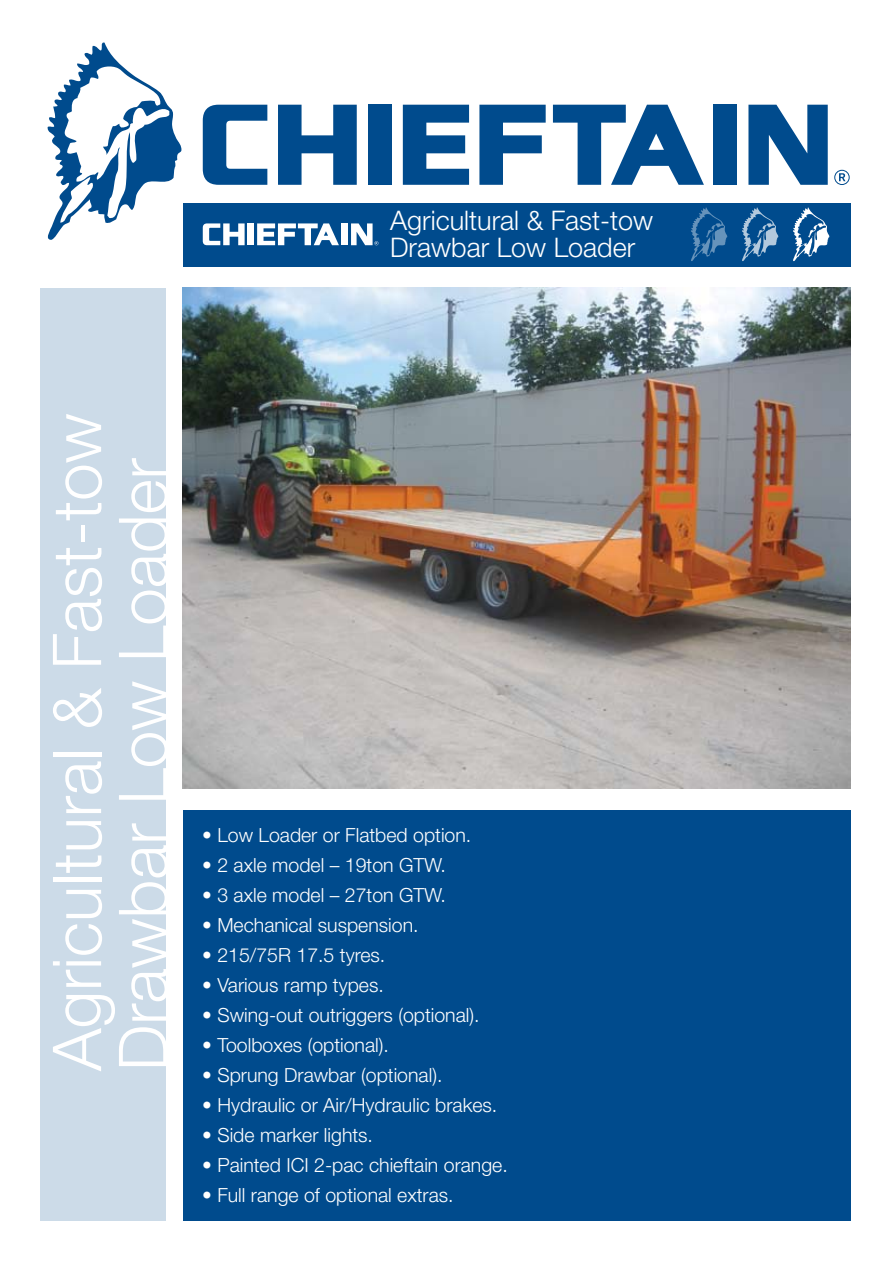
<style>
.page{position:relative;width:893px;height:1263px;background:#fff}
.page>*{position:absolute;margin:0;border:0;box-sizing:border-box;transform-origin:0 0}
.t1{font:300 67.5px/66px "Helvetica Neue";color:#fff}
.t2{font:300 27px/27px "Helvetica Neue";color:#fff}
.t3{font:300 19.5px "Helvetica Neue";color:#fff}
</style>
<div class="page">
<div style="left:183px;top:810px;width:667px;height:410px;background:#004b8d"></div>
<div style="left:40px;top:288px;width:125px;height:932px;background:#ccdbe8"></div>
<div style="left:183px;top:203px;width:667px;height:64px;background:#004b8d"></div>
<svg style="left:748px;top:105px;width:80px;height:80px"></svg>
<svg style="left:47px;top:42px;width:134px;height:198px"></svg>
<svg style="left:203px;top:105px;width:64px;height:80px"></svg>
<svg style="left:278px;top:105px;width:79px;height:80px"></svg>
<div style="left:368px;top:105px;width:24px;height:80px;background:#004b8d"></div>
<svg style="left:403px;top:105px;width:66px;height:80px"></svg>
<svg style="left:479px;top:105px;width:67px;height:80px"></svg>
<svg style="left:553px;top:105px;width:151px;height:80px"></svg>
<div style="left:714px;top:105px;width:23px;height:80px;background:#004b8d"></div>
<svg style="left:834px;top:170px;width:16px;height:15px"></svg>
<svg style="left:793px;top:207px;width:36px;height:54px"></svg>
<svg style="left:742px;top:207px;width:36px;height:54px"></svg>
<svg style="left:691px;top:207px;width:36px;height:54px"></svg>
<svg style="left:203px;top:223px;width:42px;height:22px"></svg>
<div style="left:248px;top:223px;width:6px;height:22px;background:#fff"></div>
<svg style="left:257px;top:223px;width:82px;height:22px"></svg>
<div style="left:342px;top:223px;width:6px;height:22px;background:#fff"></div>
<svg style="left:351px;top:223px;width:27px;height:22px"></svg>
<img style="left:183px;top:288px;width:667px;height:501px">
<h2 class="t2" style="left:390px;top:207px;width:265px">Agricultural &amp; Fast-tow<br>Drawbar Low Loader</h2>
<h1 class="t1" style="left:43px;top:1071px;width:659px;rotate:-90deg">Agricultural &amp; Fast-tow<br>Drawbar Low Loader</h1>
<p class="t3" style="left:202px;top:823px;width:271px">• Low Loader or Flatbed option.</p>
<p class="t3" style="left:202px;top:853px;width:245px">• 2 axle model – 19ton GTW.</p>
<p class="t3" style="left:202px;top:883px;width:245px">• 3 axle model – 27ton GTW.</p>
<p class="t3" style="left:202px;top:913px;width:218px">• Mechanical suspension.</p>
<p class="t3" style="left:202px;top:943px;width:185px">• 215/75R 17.5 tyres.</p>
<p class="t3" style="left:202px;top:973px;width:183px">• Various ramp types.</p>
<p class="t3" style="left:202px;top:1003px;width:279px">• Swing-out outriggers (optional).</p>
<p class="t3" style="left:202px;top:1033px;width:188px">• Toolboxes (optional).</p>
<p class="t3" style="left:202px;top:1063px;width:242px">• Sprung Drawbar (optional).</p>
<p class="t3" style="left:202px;top:1093px;width:297px">• Hydraulic or Air/Hydraulic brakes.</p>
<p class="t3" style="left:202px;top:1123px;width:172px">• Side marker lights.</p>
<p class="t3" style="left:202px;top:1153px;width:307px">• Painted ICI 2-pac chieftain orange.</p>
<p class="t3" style="left:202px;top:1183px;width:253px">• Full range of optional extras.</p>
</div>
